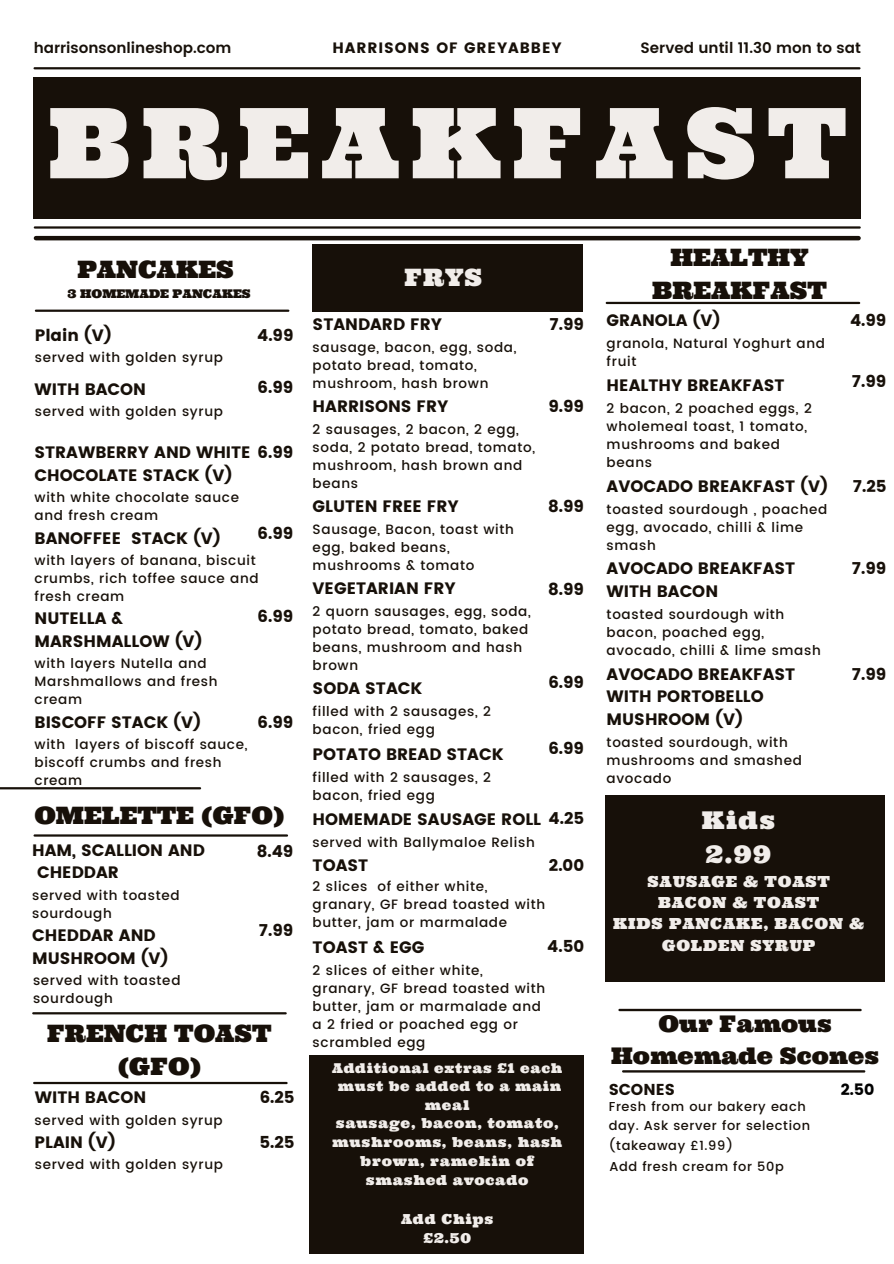
<style>
.page{position:relative;width:894px;height:1264px;background:#fff}
.page>*{position:absolute;margin:0;border:0;box-sizing:border-box;transform-origin:0 0}
.t1{font:97.5px "Ultra";letter-spacing:.115em;color:#f1edea}
.t2{font:24.45px "Ultra";letter-spacing:.055em;color:#f1edea}
.t3{font:24px/32.7px "Ultra";color:#171009;text-align:center}
.t4{font:24px "Ultra";color:#f1edea}
.t5{font:22.95px "Ultra";color:#171009}
.t6{font:22.5px "Ultra";letter-spacing:.055em;color:#f1edea}
.t7{font:16.5px/22.5px "Poppins";color:#171009}
.t8{font:15.75px "Poppins";color:#171009}
.t9{font:15.75px "Poppins";color:#000}
.t10{font:15.3px/21.5px "Ultra";letter-spacing:.055em;color:#f1edea;text-align:center}
.t11{font:600 15px "Poppins";color:#171009}
.t12{font:15px "Poppins";letter-spacing:.06em;color:#171009}
.t13{font:13.8px/19.2px "Ultra";letter-spacing:.055em;color:#f1edea;text-align:center}
.t14{font:500 13.5px/18px "Poppins";letter-spacing:.05em;color:#171009}
.t15{font:13.5px/18.1px "Ultra";letter-spacing:.055em;color:#f1edea;text-align:center}
.t16{font:500 12.9px/19.4px "Poppins";letter-spacing:.05em;color:#171009}
.t17{font:12px "Ultra";color:#171009}
</style>
<div class="page">
<div style="left:33px;top:77px;width:827px;height:142px;background:#171009"></div>
<hr style="left:35px;top:226px;width:824px;height:3px;background:#171009">
<hr style="left:35px;top:67px;width:824px;height:2px;background:#171009">
<hr style="left:36px;top:236px;width:822px;height:4px;background:#171009">
<hr style="left:36px;top:309px;width:252px;height:3px;background:#171009">
<div style="left:312px;top:244px;width:270px;height:67px;background:#171009"></div>
<div style="left:605px;top:795px;width:279px;height:187px;background:#171009"></div>
<hr style="left:606px;top:302px;width:252px;height:2px;background:#171009">
<hr style="left:35px;top:834px;width:252px;height:2px;background:#171009">
<hr style="left:0;top:787px;width:200px;height:2px;background:#171009">
<hr style="left:34px;top:1081px;width:252px;height:3px;background:#171009">
<hr style="left:33px;top:1012px;width:252px;height:2px;background:#171009">
<div style="left:309px;top:1055px;width:275px;height:198px;background:#171009"></div>
<hr style="left:623px;top:1070px;width:241px;height:2px;background:#171009">
<hr style="left:619px;top:1008px;width:241px;height:3px;background:#171009">
<p class="t11" style="left:34px;top:39px;width:199px">harrisonsonlineshop.com</p>
<p class="t12" style="left:332px;top:39px;width:231px">HARRISONS OF GREYABBEY</p>
<p class="t11" style="left:640px;top:39px;width:222px">Served until 11.30 mon to sat</p>
<p class="t1" style="left:48px;top:80px;width:799px">BREAKFAST</p>
<p class="t3" style="left:77px;top:252px;width:158px">PANCAKES</p>
<p class="t17" style="left:68px;top:285px;width:185px">3 HOMEMADE PANCAKES</p>
<p class="t7" style="left:35px;top:324px;width:79px">Plain (V)</p>
<p class="t14" style="left:35px;top:349px;width:190px">served with golden syrup</p>
<p class="t7" style="left:35px;top:378px;width:113px">WITH BACON</p>
<p class="t14" style="left:35px;top:402px;width:190px">served with golden syrup</p>
<p class="t7" style="left:257px;top:324px;width:38px">4.99</p>
<p class="t7" style="left:257px;top:376px;width:37px">6.99</p>
<p class="t7" style="left:35px;top:441px;width:260px">STRAWBERRY AND WHITE 6.99<br>CHOCOLATE STACK (V)</p>
<p class="t14" style="left:35px;top:488px;width:206px">with white chocolate sauce and fresh cream</p>
<p class="t4" style="left:404px;top:262px;width:79px">FRYS</p>
<p class="t7" style="left:312px;top:313px;width:131px">STANDARD FRY</p>
<p class="t14" style="left:312px;top:338px;width:205px">sausage, bacon, egg, soda, potato bread, tomato, mushroom, hash brown</p>
<p class="t14" style="left:312px;top:420px;width:224px">2 sausages, 2 bacon, 2 egg, soda, 2 potato bread, tomato, mushroom, hash brown and beans</p>
<p class="t7" style="left:312px;top:395px;width:137px">HARRISONS FRY</p>
<p class="t7" style="left:312px;top:495px;width:148px">GLUTEN FREE FRY</p>
<p class="t14" style="left:312px;top:520px;width:203px">Sausage, Bacon, toast with egg, baked beans,</p>
<p class="t7" style="left:257px;top:521px;width:37px">6.99</p>
<p class="t7" style="left:35px;top:526px;width:188px">BANOFFEE STACK (V)</p>
<p class="t14" style="left:35px;top:551px;width:223px">with layers of banana, biscuit</p>
<p class="t14" style="left:312px;top:556px;width:163px">mushrooms &amp; tomato</p>
<p class="t14" style="left:35px;top:569px;width:225px">crumbs, rich toffee sauce and fresh cream</p>
<p class="t14" style="left:312px;top:602px;width:219px">2 quorn sausages, egg, soda, potato bread, tomato, baked beans, mushroom and hash brown</p>
<p class="t7" style="left:312px;top:577px;width:144px">VEGETARIAN FRY</p>
<p class="t7" style="left:257px;top:605px;width:37px">6.99</p>
<p class="t7" style="left:35px;top:607px;width:90px">NUTELLA &amp;</p>
<p class="t7" style="left:35px;top:630px;width:169px">MARSHMALLOW (V)</p>
<p class="t14" style="left:35px;top:654px;width:184px">with layers Nutella and<br>Marshmallows and fresh cream</p>
<p class="t7" style="left:312px;top:677px;width:111px">SODA STACK</p>
<p class="t14" style="left:312px;top:702px;width:180px">filled with 2 sausages, 2 bacon, fried egg</p>
<p class="t7" style="left:35px;top:710px;width:168px">BISCOFF STACK (V)</p>
<p class="t14" style="left:35px;top:735px;width:214px">with layers of biscoff sauce, biscoff crumbs and fresh cream</p>
<p class="t7" style="left:257px;top:710px;width:37px">6.99</p>
<p class="t7" style="left:312px;top:742px;width:192px">POTATO BREAD STACK</p>
<p class="t14" style="left:312px;top:767px;width:180px">filled with 2 sausages, 2 bacon, fried egg</p>
<p class="t7" style="left:549px;top:313px;width:36px">7.99</p>
<p class="t7" style="left:548px;top:395px;width:37px">9.99</p>
<p class="t7" style="left:548px;top:495px;width:37px">8.99</p>
<p class="t7" style="left:548px;top:578px;width:37px">8.99</p>
<p class="t7" style="left:548px;top:671px;width:37px">6.99</p>
<p class="t7" style="left:548px;top:737px;width:37px">6.99</p>
<p class="t3" style="left:34px;top:798px;width:252px">OMELETTE (GFO)</p>
<p class="t7" style="left:32px;top:838px;width:174px">HAM, SCALLION AND<br>CHEDDAR</p>
<p class="t7" style="left:257px;top:840px;width:38px">8.49</p>
<p class="t14" style="left:32px;top:885px;width:149px">served with toasted sourdough</p>
<p class="t7" style="left:32px;top:924px;width:125px">CHEDDAR AND</p>
<p class="t7" style="left:32px;top:946px;width:138px">MUSHROOM (V)</p>
<p class="t14" style="left:33px;top:971px;width:149px">served with toasted sourdough</p>
<p class="t7" style="left:259px;top:919px;width:36px">7.99</p>
<p class="t3" style="left:47px;top:1016px;width:226px">FRENCH TOAST (GFO)</p>
<p class="t7" style="left:35px;top:1086px;width:113px">WITH BACON</p>
<p class="t7" style="left:35px;top:1131px;width:83px">PLAIN (V)</p>
<p class="t7" style="left:259px;top:1086px;width:36px">6.25</p>
<p class="t7" style="left:259px;top:1131px;width:37px">5.25</p>
<p class="t14" style="left:35px;top:1110px;width:190px">served with golden syrup</p>
<p class="t14" style="left:35px;top:1155px;width:190px">served with golden syrup</p>
<p class="t7" style="left:312px;top:808px;width:273px">HOMEMADE SAUSAGE ROLL 4.25</p>
<p class="t14" style="left:312px;top:833px;width:223px">served with Ballymaloe Relish</p>
<p class="t7" style="left:312px;top:854px;width:57px">TOAST</p>
<p class="t14" style="left:312px;top:876px;width:234px">2 slices of either white, granary, GF bread toasted with butter, jam or marmalade</p>
<p class="t7" style="left:312px;top:936px;width:113px">TOAST &amp; EGG</p>
<p class="t14" style="left:312px;top:961px;width:234px">2 slices of either white, granary, GF bread toasted with butter, jam or marmalade and a 2 fried or poached egg or scrambled egg</p>
<p class="t15" style="left:332px;top:1059px;width:232px">Additional extras £1 each</p>
<p class="t15" style="left:338px;top:1077px;width:225px">must be added to a main meal</p>
<p class="t13" style="left:332px;top:1112px;width:231px">sausage, bacon, tomato, mushrooms, beans, hash brown, ramekin of smashed avocado</p>
<p class="t13" style="left:401px;top:1209px;width:94px">Add Chips</p>
<p class="t13" style="left:423px;top:1228px;width:49px">£2.50</p>
<p class="t7" style="left:549px;top:854px;width:37px">2.00</p>
<p class="t7" style="left:547px;top:935px;width:38px">4.50</p>
<p class="t6" style="left:381px;top:1063px;width:112px">Special</p>
<p class="t6" style="left:422px;top:1125px;width:38px">on</p>
<p class="t6" style="left:313px;top:1155px;width:247px">reverse of menu</p>
<p class="t3" style="left:652px;top:241px;width:176px">HEALTHY<br>BREAKFAST</p>
<p class="t7" style="left:606px;top:309px;width:115px">GRANOLA (V)</p>
<p class="t14" style="left:606px;top:334px;width:220px">granola, Natural Yoghurt and fruit</p>
<p class="t7" style="left:606px;top:374px;width:179px">HEALTHY BREAKFAST</p>
<p class="t14" style="left:606px;top:399px;width:207px">2 bacon, 2 poached eggs, 2 wholemeal toast, 1 tomato, mushrooms and baked beans</p>
<p class="t7" style="left:606px;top:474px;width:223px">AVOCADO BREAKFAST (V)</p>
<p class="t14" style="left:606px;top:500px;width:222px">toasted sourdough , poached egg, avocado, chilli &amp; lime smash</p>
<p class="t7" style="left:606px;top:557px;width:190px">AVOCADO BREAKFAST<br>WITH BACON</p>
<p class="t14" style="left:606px;top:605px;width:215px">toasted sourdough with bacon, poached egg, avocado, chilli &amp; lime smash</p>
<p class="t7" style="left:606px;top:663px;width:190px">AVOCADO BREAKFAST<br>WITH PORTOBELLO<br>MUSHROOM (V)</p>
<p class="t14" style="left:606px;top:733px;width:197px">toasted sourdough, with mushrooms and smashed avocado</p>
<p class="t7" style="left:849px;top:309px;width:38px">4.99</p>
<p class="t7" style="left:851px;top:370px;width:36px">7.99</p>
<p class="t7" style="left:852px;top:474px;width:35px">7.25</p>
<p class="t7" style="left:851px;top:557px;width:36px">7.99</p>
<p class="t7" style="left:851px;top:663px;width:36px">7.99</p>
<p class="t2" style="left:701px;top:804px;width:75px">Kids</p>
<p class="t2" style="left:705px;top:838px;width:67px">2.99</p>
<p class="t10" style="left:647px;top:870px;width:184px">SAUSAGE &amp; TOAST</p>
<p class="t10" style="left:658px;top:891px;width:163px">BACON &amp; TOAST</p>
<p class="t10" style="left:613px;top:913px;width:252px">KIDS PANCAKE, BACON &amp;<br>GOLDEN SYRUP</p>
<p class="t5" style="left:658px;top:1009px;width:175px">Our Famous</p>
<p class="t5" style="left:611px;top:1040px;width:269px">Homemade Scones</p>
<p class="t8" style="left:608px;top:1080px;width:68px">SCONES</p>
<p class="t16" style="left:608px;top:1096px;width:203px">Fresh from our bakery each day. Ask server for selection (takeaway £1.99)</p>
<p class="t9" style="left:840px;top:1080px;width:35px">2.50</p>
<p class="t16" style="left:609px;top:1157px;width:176px">Add fresh cream for 50p</p>
</div>
